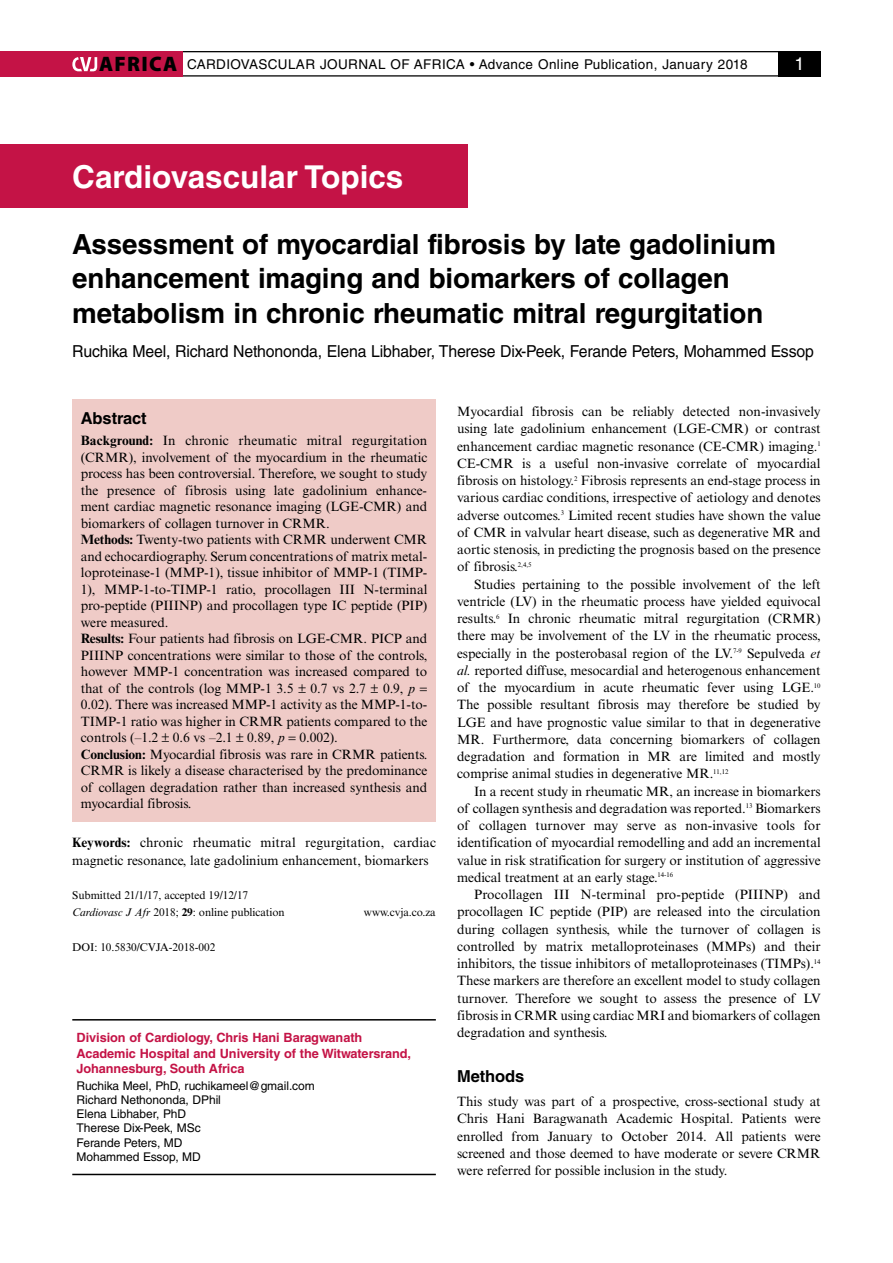
<style>
.page{position:relative;width:893px;height:1263px;background:#fff}
.page>*{position:absolute;margin:0;border:0;box-sizing:border-box;transform-origin:0 0}
.t1{font:700 31.5px "Helvetica LT Std";color:#fff}
.t2{font:700 27.75px/34.5px "Helvetica LT Std";letter-spacing:-.005em;color:#000}
.t3{font:18px "Helvetica LT Std";color:#fff}
.t4{font:16.5px "Helvetica LT Std";letter-spacing:-.01em;color:#000;scale:.96 1}
.t5{font:700 16.5px "Helvetica LT Std";letter-spacing:-.005em;color:#000}
.t6{font:13.5px/17.2px "Times New Roman MT Std";letter-spacing:-.005em;color:#000;text-align:justify}
.t7{font:13.5px "Helvetica LT Std";letter-spacing:.03em;color:#000}
.t8{font:700 12.75px/15.8px "Helvetica LT Std";letter-spacing:-.005em;color:#c41346}
.t9{font:12px/14.2px "Helvetica LT Std";letter-spacing:-.005em;color:#000}
.t10{font:11.25px/17.2px "Times New Roman MT Std";letter-spacing:-.005em;color:#000}
.s1{font-family:"Myriad Pro";font-weight:900;font-size:21px}
.s2{font-weight:700}
.s3{font-style:italic}
</style>
<div class="page">
<div style="left:778px;top:51px;width:43px;height:26px;background:#000"></div>
<hr style="left:72px;top:51px;width:749px;height:1px;background:#000">
<hr style="left:72px;top:75px;width:749px;height:2px;background:#000">
<div style="left:0;top:51px;width:182px;height:26px;background:#c41346"></div>
<svg style="left:72px;top:57px;width:25px;height:14px"></svg>
<div style="left:0;top:145px;width:468px;height:63px;background:#c41346"></div>
<div style="left:72px;top:399px;width:364px;height:422px;background:#efcbc7"></div>
<hr style="left:72px;top:1019px;width:364px;height:1px;background:#000">
<hr style="left:72px;top:1174px;width:364px;height:1px;background:#000">
<p class="t7" style="left:99px;top:57px;width:650px"><span class="s1">AFRICA</span> CARDIOVASCULAR JOURNAL OF AFRICA • Advance Online Publication, January 2018</p>
<h3 class="t3" style="left:794px;top:53px;width:12px">1</h3>
<h1 class="t1" style="left:72px;top:157px;width:333px">Cardiovascular Topics</h1>
<h2 class="t2" style="left:72px;top:226px;width:705px">Assessment of myocardial fibrosis by late gadolinium enhancement imaging and biomarkers of collagen metabolism in chronic rheumatic mitral regurgitation</h2>
<p class="t4" style="left:72px;top:341px;width:774px">Ruchika Meel, Richard Nethononda, Elena Libhaber, Therese Dix-Peek, Ferande Peters, Mohammed Essop</p>
<p class="t5" style="left:81px;top:408px;width:68px">Abstract</p>
<p class="t6" style="left:81px;top:432px;width:348px;line-height:16.5px;text-align:left"><span class="s2">Background:</span> In chronic rheumatic mitral regurgitation (CRMR), involvement of the myocardium in the rheumatic process has been controversial. Therefore, we sought to study the presence of fibrosis using late gadolinium enhance&shy;ment cardiac magnetic resonance imaging (LGE-CMR) and biomarkers of collagen turnover in CRMR.<br><span class="s2">Methods:</span> Twenty-two patients with CRMR underwent CMR and echocardiography. Serum concentrations of matrix metal&shy;loproteinase-1 (MMP-1), tissue inhibitor of MMP-1 (TIMP-1), MMP-1-to-TIMP-1 ratio, procollagen III N-terminal pro-peptide (PIIINP) and procollagen type IC peptide (PIP) were measured.<br><span class="s2">Results:</span> Four patients had fibrosis on LGE-CMR. PICP and PIIINP concentrations were similar to those of the controls, however MMP-1 concentration was increased compared to that of the controls (log MMP-1 3.5</p>
<p class="t6" style="left:81px;top:680px;width:348px;line-height:16.5px;text-align:left;text-indent:302px">0.9, <span class="s3">p </span>0.02). There was increased MMP-1 activity as the MMP-1-to-TIMP-1 ratio was higher in CRMR patients compared to the controls (–1.2 0.6 vs –2.1 0.89, <span class="s3">p</span> 0.002).<br><span class="s2">Conclusion:</span> Myocardial fibrosis was rare in CRMR patients.<br>CRMR is likely a disease characterised by the predominance of collagen degradation rather than increased synthesis and myocardial fibrosis.</p>
<p class="t6" style="left:72px;top:834px;width:365px"><span class="s2">Keywords:</span> chronic rheumatic mitral regurgitation, cardiac magnetic resonance, late gadolinium enhancement, biomarkers</p>
<p class="t10" style="left:72px;top:887px;width:214px">Submitted 21/1/17, accepted 19/12/17<br><span class="s3">Cardiovasc J Afr</span> 2018; <span class="s2">29</span>: online publication</p>
<p class="t6" style="left:311px;top:680px;width:57px">0.7 vs 2.7</p>
<p class="t10" style="left:364px;top:904px;width:73px">www.cvja.co.za</p>
<p class="t10" style="left:72px;top:938px;width:145px">DOI: 10.5830/CVJA-2018-002</p>
<p class="t8" style="left:77px;top:1029px;width:336px">Division of Cardiology, Chris Hani Baragwanath<br>Academic Hospital and University of the Witwatersrand,<br>Johannesburg, South Africa</p>
<p class="t9" style="left:77px;top:1078px;width:240px">Ruchika Meel, PhD, ruchikameel@gmail.com<br>Richard Nethononda, DPhil<br>Elena Libhaber, PhD<br>Therese Dix-Peek, MSc<br>Ferande Peters, MD<br>Mohammed Essop, MD</p>
<p class="t6" style="left:457px;top:403px;width:365px">Myocardial fibrosis can be reliably detected non-invasively using late gadolinium enhancement (LGE-CMR) or contrast enhancement cardiac magnetic resonance (CE-CMR) imaging.<sup>1<br></sup>CE-CMR is a useful non-invasive correlate of myocardial fibrosis on histology.<sup>2</sup> Fibrosis represents an end-stage process in various cardiac conditions, irrespective of aetiology and denotes adverse outcomes.<sup>3</sup> Limited recent studies have shown the value of CMR in valvular heart disease, such as degenerative MR and aortic stenosis, in predicting the prognosis based on the presence of fibrosis.<sup>2,4,5</sup></p>
<p class="t6" style="left:457px;top:575px;width:365px;text-indent:17px">Studies pertaining to the possible involvement of the left ventricle (LV) in the rheumatic process have yielded equivocal results.<sup>6</sup> In chronic rheumatic mitral regurgitation (CRMR) there may be involvement of the LV in the rheumatic process, especially in the posterobasal region of the LV.<sup>7-9</sup> Sepulveda <span class="s3">et al.</span> reported diffuse, mesocardial and heterogenous enhancement of the myocardium in acute rheumatic fever using LGE.<sup>10<br></sup>The possible resultant fibrosis may therefore be studied by LGE and have prognostic value similar to that in degenerative MR. Furthermore, data concerning biomarkers of collagen degradation and formation in MR are limited and mostly comprise animal studies in degenerative MR.<sup>11,12</sup></p>
<p class="t6" style="left:457px;top:782px;width:365px;text-indent:17px">In a recent study in rheumatic MR, an increase in biomarkers of collagen synthesis and degradation was reported.<sup>13</sup> Biomarkers of collagen turnover may serve as non-invasive tools for identification of myocardial remodelling and add an incremental value in risk stratification for surgery or institution of aggressive medical treatment at an early stage.<sup>14-16</sup></p>
<p class="t6" style="left:457px;top:886px;width:365px;text-indent:17px">Procollagen III N-terminal pro-peptide (PIIINP) and procollagen IC peptide (PIP) are released into the circulation during collagen synthesis, while the turnover of collagen is controlled by matrix metalloproteinases (MMPs) and their inhibitors, the tissue inhibitors of metalloproteinases (TIMPs).<sup>14<br></sup>These markers are therefore an excellent model to study collagen turnover. Therefore we sought to assess the presence of LV fibrosis in CRMR using cardiac MRI and biomarkers of collagen degradation and synthesis.</p>
<p class="t5" style="left:457px;top:1066px;width:69px">Methods</p>
<p class="t6" style="left:457px;top:1093px;width:365px">This study was part of a prospective, cross-sectional study at Chris Hani Baragwanath Academic Hospital. Patients were enrolled from January to October 2014. All patients were screened and those deemed to have moderate or severe CRMR were referred for possible inclusion in the study.</p>
</div>
